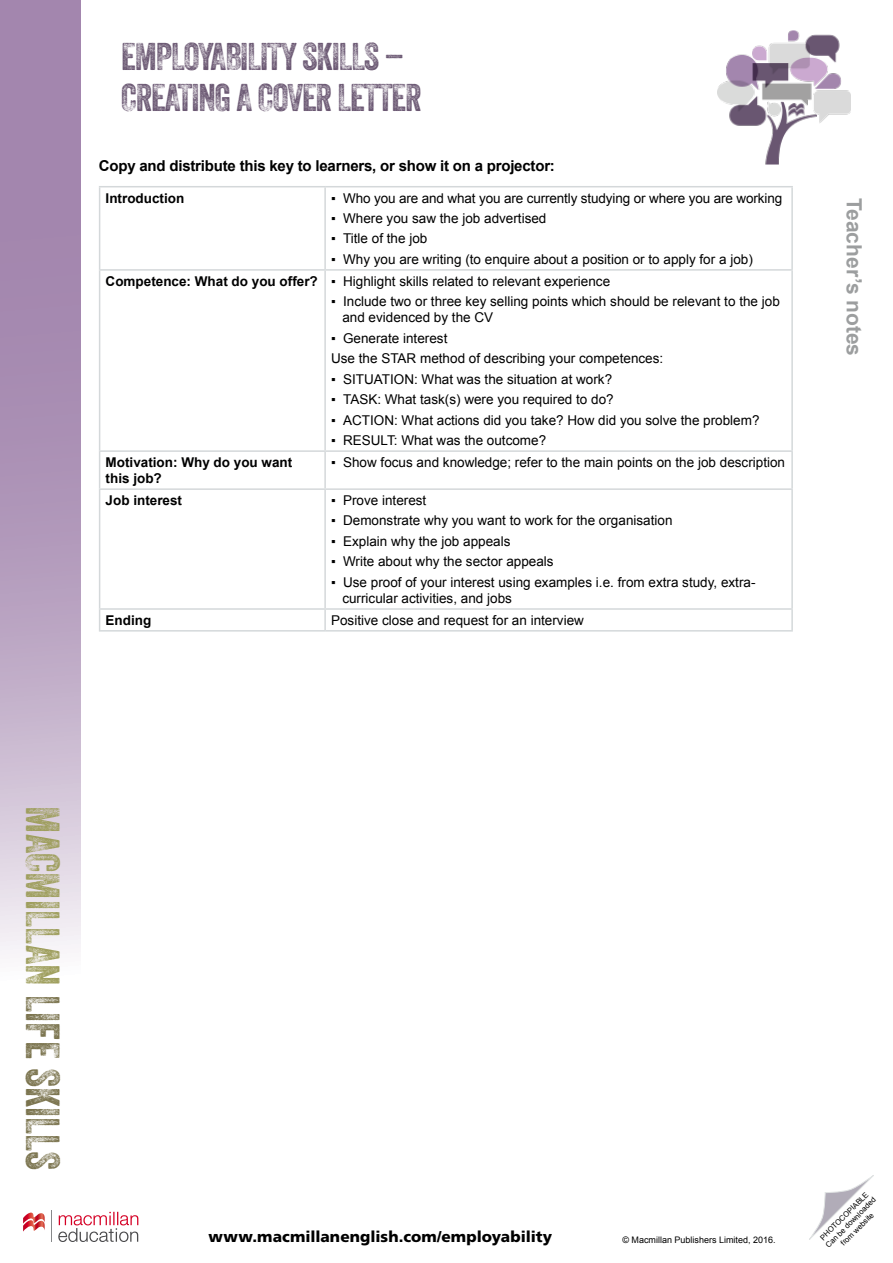
<style>
.page{position:relative;width:893px;height:1263px;background:#fff}
.page>*{position:absolute;margin:0;border:0;box-sizing:border-box;transform-origin:0 0}
.t1{font:46.2px "Veneer Three";color:#7a734d}
.t2{font:37.5px/40.5px "Veneer Three";letter-spacing:-.03em;color:#695671}
.t3{font:700 21px "Arial";color:#9c9e9f}
.t4{font:900 15.3px "Frutiger LT Std";letter-spacing:.005em;color:#000}
.t5{font:700 15px "Arial";letter-spacing:-.015em;color:#000}
.t6{font:13.5px/16.2px "Arial";color:#000}
.t7{font:700 13.5px/16.2px "Arial";color:#000}
.t8{font:9px "Arial";color:#000}
.t9{font:7.65px/9.1px "Arial";color:#000}
.s1{font-weight:700}
.s2{color:#9e9e5c}
</style>
<div class="page">
<svg style="left:0;top:0;width:81px;height:955px;background:#b7a1c0"></svg>
<svg style="left:809px;top:1175px;width:65px;height:65px"></svg>
<svg style="left:23px;top:1212px;width:22px;height:20px"></svg>
<hr style="left:51px;top:1210px;width:1px;height:32px;background:#87888a">
<svg style="left:58px;top:1212px;width:80px;height:30px"></svg>
<img style="left:717px;top:30px;width:133px;height:135px">
<hr style="left:99px;top:186px;width:226px;height:1px;background:#d4d8da">
<hr style="left:99px;top:187px;width:1px;height:82px;background:#d4d8da">
<hr style="left:325px;top:186px;width:468px;height:1px;background:#d4d8da">
<hr style="left:324px;top:187px;width:2px;height:82px;background:#d4d8da">
<hr style="left:791px;top:187px;width:2px;height:82px;background:#d4d8da">
<hr style="left:99px;top:269px;width:226px;height:2px;background:#d4d8da">
<hr style="left:99px;top:271px;width:1px;height:179px;background:#d4d8da">
<hr style="left:325px;top:269px;width:468px;height:2px;background:#d4d8da">
<hr style="left:324px;top:271px;width:2px;height:179px;background:#d4d8da">
<hr style="left:791px;top:271px;width:2px;height:179px;background:#d4d8da">
<hr style="left:99px;top:450px;width:226px;height:2px;background:#d4d8da">
<hr style="left:99px;top:452px;width:1px;height:36px;background:#d4d8da">
<hr style="left:325px;top:450px;width:468px;height:2px;background:#d4d8da">
<hr style="left:324px;top:452px;width:2px;height:36px;background:#d4d8da">
<hr style="left:791px;top:452px;width:2px;height:36px;background:#d4d8da">
<hr style="left:99px;top:488px;width:226px;height:2px;background:#d4d8da">
<hr style="left:99px;top:490px;width:1px;height:118px;background:#d4d8da">
<hr style="left:325px;top:488px;width:468px;height:2px;background:#d4d8da">
<hr style="left:324px;top:490px;width:2px;height:118px;background:#d4d8da">
<hr style="left:791px;top:490px;width:2px;height:118px;background:#d4d8da">
<hr style="left:99px;top:608px;width:226px;height:2px;background:#d4d8da">
<svg style="left:99px;top:610px;width:1px;height:20px"></svg>
<hr style="left:325px;top:608px;width:468px;height:2px;background:#d4d8da">
<hr style="left:324px;top:610px;width:2px;height:20px;background:#d4d8da">
<hr style="left:791px;top:610px;width:2px;height:20px;background:#d4d8da">
<hr style="left:99px;top:630px;width:226px;height:2px;background:#d4d8da">
<hr style="left:325px;top:630px;width:468px;height:2px;background:#d4d8da">
<h2 class="t2" style="left:121px;top:36px;width:302px">EMPLOYABILITY SKILLS –<br>CREATING A COVER LETTER</h2>
<p class="t5" style="left:99px;top:156px;width:458px">Copy and distribute this key to learners, or show it on a projector:</p>
<p class="t7" style="left:106px;top:190px;width:80px">Introduction</p>
<p class="t6" style="left:331px;top:190px;width:453px">▪ Who you are and what you are currently studying or where you are working</p>
<p class="t6" style="left:331px;top:210px;width:217px">▪ Where you saw the job advertised</p>
<p class="t6" style="left:331px;top:231px;width:98px">▪ Title of the job</p>
<p class="t6" style="left:106px;top:248px;width:649px;line-height:21.9px;text-indent:225px">▪ Why you are writing (to enquire about a position or to apply for a job)<br><span class="s1">Competence: What do you offer?</span> ▪ Highlight skills related to relevant experience</p>
<p class="t6" style="left:342px;top:293px;width:439px;text-indent:-11px">▪ Include two or three key selling points which should be relevant to the job and evidenced by the CV</p>
<p class="t6" style="left:331px;top:328px;width:334px;line-height:20.4px">▪ Generate interest<br>Use the STAR method of describing your competences:</p>
<p class="t6" style="left:331px;top:371px;width:283px">▪ SITUATION: What was the situation at work?</p>
<p class="t6" style="left:331px;top:391px;width:284px">▪ TASK: What task(s) were you required to do?</p>
<p class="t6" style="left:331px;top:412px;width:430px">▪ ACTION: What actions did you take? How did you solve the problem?</p>
<p class="t6" style="left:331px;top:432px;width:217px">▪ RESULT: What was the outcome?</p>
<p class="t7" style="left:106px;top:454px;width:188px">Motivation: Why do you want this job?</p>
<p class="t6" style="left:331px;top:454px;width:455px">▪ Show focus and knowledge; refer to the main points on the job description</p>
<p class="t7" style="left:106px;top:492px;width:78px">Job interest</p>
<p class="t6" style="left:331px;top:492px;width:97px">▪ Prove interest</p>
<p class="t6" style="left:331px;top:513px;width:343px">▪ Demonstrate why you want to work for the organisation</p>
<p class="t6" style="left:331px;top:533px;width:181px">▪ Explain why the job appeals</p>
<p class="t6" style="left:331px;top:554px;width:224px">▪ Write about why the sector appeals</p>
<p class="t6" style="left:342px;top:574px;width:415px;text-indent:-11px">▪ Use proof of your interest using examples i.e. from extra study, extra&shy;curricular activities, and jobs</p>
<p class="t7" style="left:106px;top:612px;width:47px">Ending</p>
<p class="t6" style="left:331px;top:612px;width:254px">Positive close and request for an interview</p>
<h3 class="t3" style="left:868px;top:198px;width:160px;rotate:90deg">Teacher’s notes</h3>
<h1 class="t1" style="left:71px;top:806px;width:365px;rotate:90deg"><span class="s2">MACMILLAN</span> LIFE SKILLS</h1>
<p class="t4" style="left:209px;top:1227px;width:345px">www.macmillanenglish.com/employability</p>
<p class="t8" style="left:622px;top:1234px;width:155px">© Macmillan Publishers Limited, 2016.</p>
<p class="t9" style="left:817px;top:1237px;width:69px;rotate:-45deg">PHOTOCOPIABLE<br>Can be downloaded</p>
<p class="t9" style="left:839px;top:1241px;width:44px;rotate:-45deg">from website</p>
</div>
